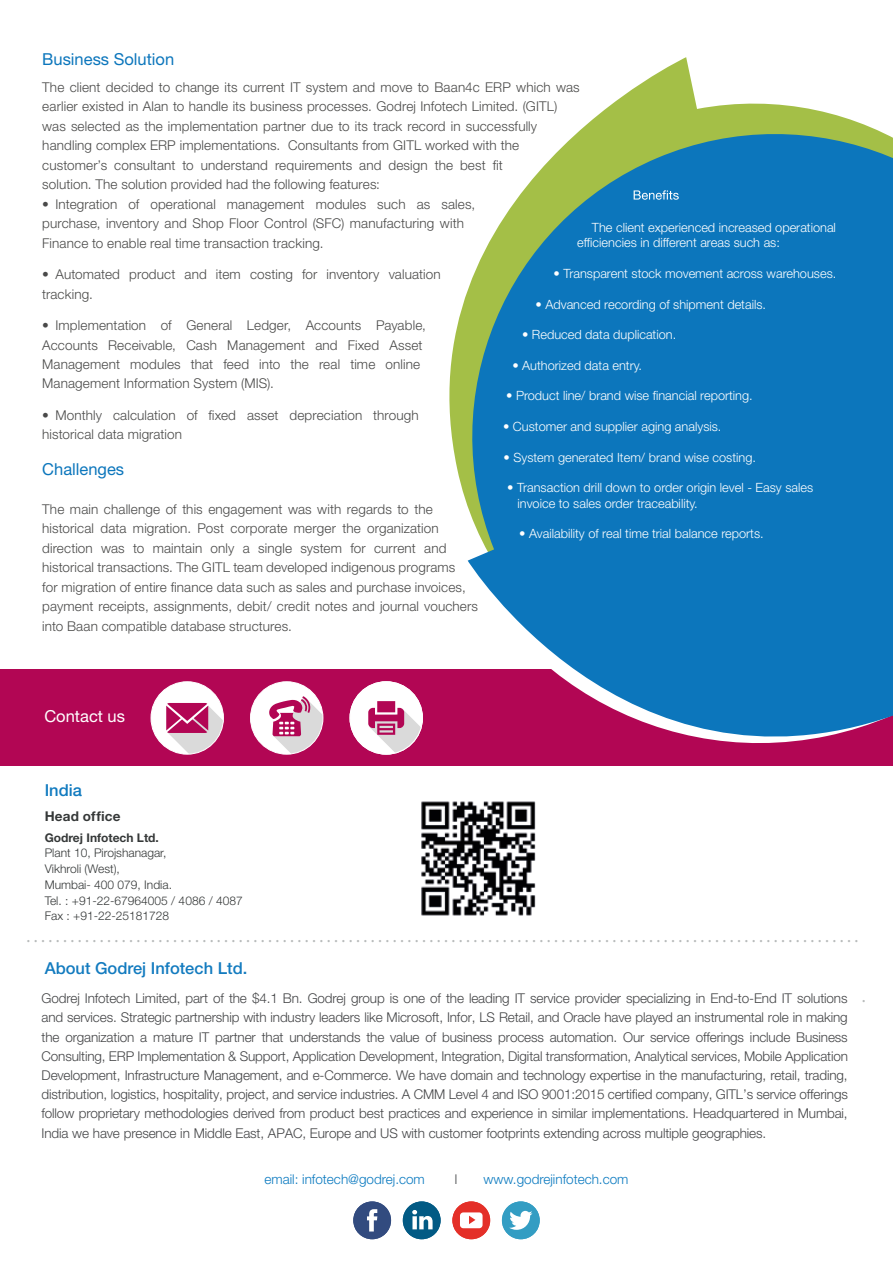
<style>
.page{position:relative;width:893px;height:1263px;background:#fff}
.page>*{position:absolute;margin:0;border:0;box-sizing:border-box;transform-origin:0 0}
.t1{font:18px "Myriad Pro";color:#b8bbbb}
.t2{font:16.5px "Helvetica Neue LT Std";color:#0c76bc}
.t3{font:500 16.5px "Helvetica Neue LT Std";color:#137bbf}
.t4{font:16.5px "Helvetica Neue LT Std";color:#fff}
.t5{font:500 16.5px "Helvetica Neue LT Std";color:#107abf}
.t6{font:300 13.5px/19.5px "Helvetica Neue LT Std";letter-spacing:.01em;color:#4a4a49}
.t7{font:300 13.5px/19.2px "Helvetica Neue LT Std";letter-spacing:-.01em;color:#444547;text-align:justify}
.t8{font:300 13.5px "Helvetica Neue LT Std";color:#0b7ac0}
.t9{font:700 13.5px "Helvetica Neue LT Std";letter-spacing:.02em;color:#353838}
.t10{font:300 13.5px "Helvetica Neue LT Std";color:#424446}
.t11{font:300 12.75px/15.3px "Helvetica Neue LT Std";color:#fff}
.t12{font:300 12px/15.8px "Helvetica Neue LT Std";color:#353838}
.t13{font:700 12px "Helvetica Neue LT Std";color:#353838}
</style>
<div class="page">
<div style="left:0;top:669px;width:892px;height:97px;background:#b20654"></div>
<div style="left:151px;top:682px;width:72px;height:72px;background:#fff;border-radius:50%"></div>
<div style="left:251px;top:682px;width:72px;height:72px;background:#fff;border-radius:50%"></div>
<svg style="left:350px;top:682px;width:72px;height:72px;fill:#fff"></svg>
<svg style="left:166px;top:703px;width:57px;height:51px"></svg>
<svg style="left:268px;top:696px;width:55px;height:58px"></svg>
<svg style="left:368px;top:707px;width:5px;height:45px"></svg>
<svg style="left:399px;top:57px;width:295px;height:680px"></svg>
<svg style="left:433px;top:93px;width:460px;height:673px;fill:#0c76bc"></svg>
<svg style="left:634px;top:190px;width:45px;height:10px"></svg>
<img style="left:421px;top:801px;width:115px;height:115px">
<div style="left:352px;top:1200px;width:41px;height:41px;border:3px solid #fff;border-radius:50%"></div>
<div style="left:401px;top:1200px;width:41px;height:41px;border:3px solid #fff;border-radius:50%"></div>
<div style="left:451px;top:1200px;width:41px;height:41px;border:3px solid #fff;border-radius:50%"></div>
<div style="left:500px;top:1200px;width:41px;height:41px;border:3px solid #fff;border-radius:50%"></div>
<div style="left:353px;top:1201px;width:38px;height:38px;background:#324b7f;border-radius:50%"></div>
<svg style="left:367px;top:1209px;width:10px;height:22px"></svg>
<div style="left:403px;top:1201px;width:38px;height:38px;background:#025a84;border-radius:50%"></div>
<svg style="left:412px;top:1210px;width:21px;height:19px"></svg>
<div style="left:452px;top:1201px;width:38px;height:38px;background:#e42f28;border-radius:50%"></div>
<svg style="left:460px;top:1212px;width:23px;height:16px"></svg>
<div style="left:502px;top:1201px;width:38px;height:38px;background:#339dc3;border-radius:50%"></div>
<svg style="left:509px;top:1211px;width:23px;height:19px"></svg>
<p class="t2" style="left:42px;top:49px;width:134px">Business Solution</p>
<p class="t6" style="left:42px;top:77px;width:539px">The client decided to change its current IT system and move to Baan4c ERP which was earlier existed in Alan to handle its business processes. Godrej Infotech Limited. (GITL) was selected as the implementation partner due to its track record in successfully handling complex ERP implementations. Consultants from GITL worked with the customer’s consultant to understand requirements and design the best fit<br>solution. The solution provided had the following features:</p>
<p class="t6" style="left:42px;top:194px;width:434px">• Integration of operational management modules such as sales, purchase, inventory and Shop Floor Control (SFC) manufacturing with<br>Finance to enable real time transaction tracking.</p>
<p class="t6" style="left:42px;top:264px;width:400px">• Automated product and item costing for inventory valuation tracking.</p>
<p class="t6" style="left:42px;top:315px;width:385px">• Implementation of General Ledger, Accounts Payable, Accounts Receivable, Cash Management and Fixed Asset Management modules that feed into the real time online Management Information System (MIS).</p>
<p class="t6" style="left:42px;top:405px;width:378px">• Monthly calculation of fixed asset depreciation through historical data migration</p>
<p class="t2" style="left:42px;top:459px;width:83px">Challenges</p>
<p class="t6" style="left:42px;top:499px;width:437px">The main challenge of this engagement was with regards to the historical data migration. Post corporate merger the organization direction was to maintain only a single system for current and historical transactions. The GITL team developed indigenous programs<br>for migration of entire finance data such as sales and purchase invoices, payment receipts, assignments, debit/ credit notes and journal vouchers into Baan compatible database structures.</p>
<p class="t11" style="left:577px;top:220px;width:260px;text-indent:15px">The client experienced increased operational efficiencies in different areas such as:</p>
<p class="t11" style="left:554px;top:266px;width:284px">• Transparent stock movement across warehouses.</p>
<p class="t11" style="left:535px;top:296px;width:232px">• Advanced recording of shipment details.</p>
<p class="t11" style="left:522px;top:327px;width:156px">• Reduced data duplication.</p>
<p class="t11" style="left:512px;top:357px;width:131px">• Authorized data entry.</p>
<p class="t11" style="left:506px;top:388px;width:248px">• Product line/ brand wise financial reporting.</p>
<p class="t11" style="left:503px;top:419px;width:220px">• Customer and supplier aging analysis.</p>
<p class="t11" style="left:503px;top:449px;width:254px">• System generated Item/ brand wise costing.</p>
<p class="t11" style="left:517px;top:480px;width:297px;text-indent:-10px">• Transaction drill down to order origin level - Easy sales invoice to sales order traceability.</p>
<p class="t11" style="left:519px;top:526px;width:246px">• Availability of real time trial balance reports.</p>
<p class="t4" style="left:44px;top:706px;width:82px">Contact us</p>
<p class="t5" style="left:45px;top:780px;width:39px">India</p>
<p class="t9" style="left:45px;top:808px;width:77px">Head office</p>
<p class="t13" style="left:45px;top:830px;width:116px">Godrej Infotech Ltd.</p>
<p class="t12" style="left:45px;top:845px;width:199px">Plant 10, Pirojshanagar,<br>Vikhroli (West),<br>Mumbai- 400 079, India.<br>Tel. : +91-22-67964005 / 4086 / 4087<br>Fax : +91-22-25181728</p>
<h1 class="t1" style="left:27px;top:925px;width:833px">..................................................................................................................</h1>
<p class="t3" style="left:45px;top:959px;width:204px">About Godrej Infotech Ltd.</p>
<p class="t7" style="left:42px;top:988px;width:808px">Godrej Infotech Limited, part of the $4.1 Bn. Godrej group is one of the leading IT service provider specializing in End-to-End IT solutions and services. Strategic partnership with industry leaders like Microsoft, Infor, LS Retail, and Oracle have played an instrumental role in making the organization a mature IT partner that understands the value of business process automation. Our service offerings include Business Consulting, ERP Implementation &amp; Support, Application Development, Integration, Digital transformation, Analytical services, Mobile Application Development, Infrastructure Management, and e-Commerce. We have domain and technology expertise in the manufacturing, retail, trading, distribution, logistics, hospitality, project, and service industries. A CMM Level 4 and ISO 9001:2015 certified company, GITL’s service offerings follow proprietary methodologies derived from product best practices and experience in similar implementations. Headquartered in Mumbai, India we have presence in Middle East, APAC, Europe and US with customer footprints extending across multiple geographies.</p>
<p class="t8" style="left:264px;top:1171px;width:162px">email: infotech@godrej.com</p>
<p class="t10" style="left:455px;top:1171px;width:4px">l</p>
<p class="t8" style="left:484px;top:1171px;width:146px">www.godrejinfotech.com</p>
<h1 class="t1" style="left:862px;top:985px;width:5px">.</h1>
</div>
